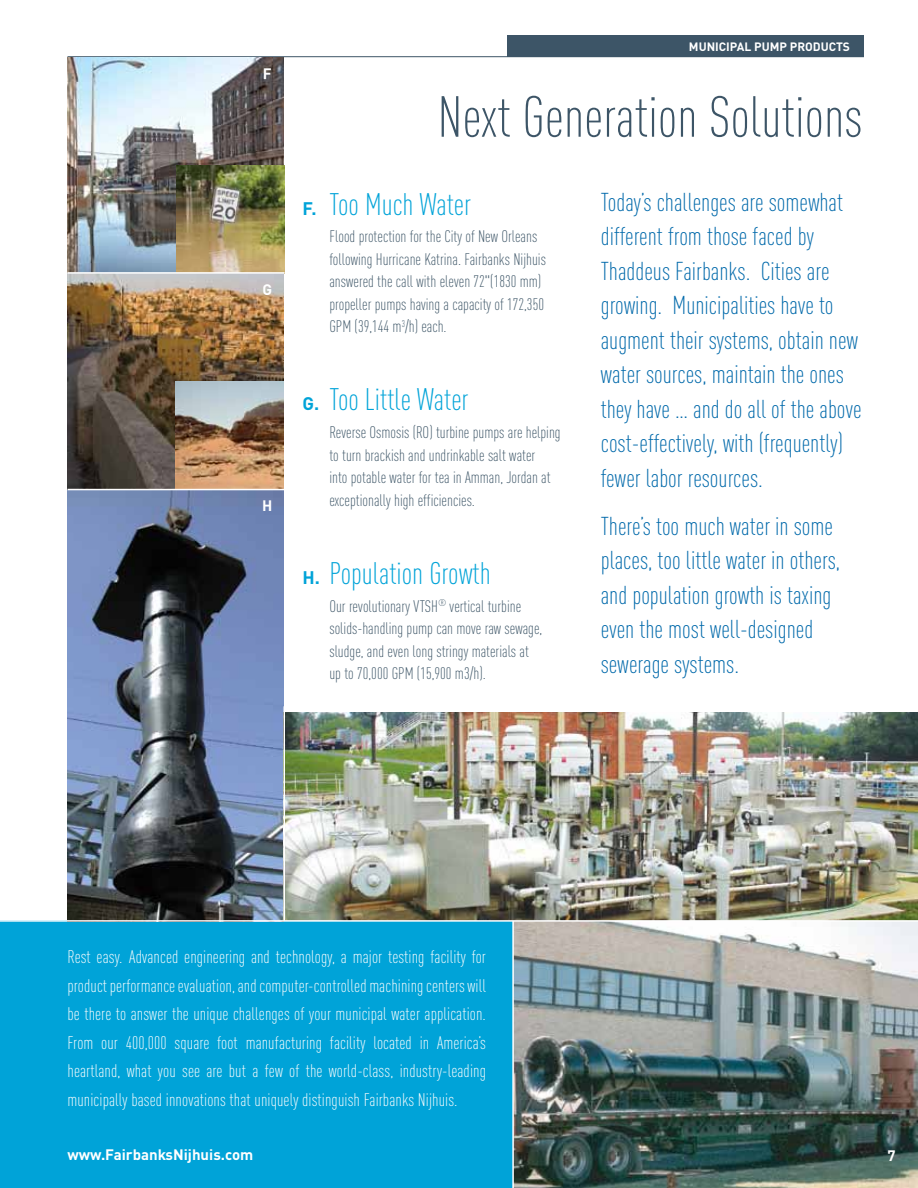
<style>
.page{position:relative;width:918px;height:1188px;background:#fff}
.page>*{position:absolute;margin:0;border:0;box-sizing:border-box;transform-origin:0 0}
.t1{font:300 condensed 57px "DIN Pro";color:#3d5567}
.t2{font:300 condensed 30.75px "DIN Pro";color:#00a3d8}
.t3{font:300 condensed 25.5px/34.5px "DIN Pro";color:#0069aa}
.t4{font:300 condensed 18px/28.5px "DIN Pro";letter-spacing:.005em;color:#fff;text-align:justify}
.t5{font:300 condensed 16.5px/22.5px "DIN Pro";color:#3d5567}
.t6{font:700 15px "DIN Pro";color:#fff}
.t7{font:700 12px "DIN Pro";color:#fff}
.s1{font-weight:700;font-stretch:normal;font-size:18px}
</style>
<div class="page">
<hr style="left:68px;top:56px;width:796px;height:1px;background:#3d5567">
<div style="left:508px;top:35px;width:356px;height:22px;background:#3d5567"></div>
<div style="left:0;top:921px;width:918px;height:267px;background:#00a3d8"></div>
<img style="left:514px;top:922px;width:404px;height:266px">
<img style="left:68px;top:57px;width:216px;height:863px">
<img style="left:285px;top:712px;width:633px;height:208px">
<img style="left:176px;top:165px;width:108px;height:107px">
<img style="left:176px;top:381px;width:108px;height:108px">
<hr style="left:68px;top:272px;width:217px;height:2px;background:#fff">
<hr style="left:68px;top:489px;width:217px;height:1px;background:#fff">
<hr style="left:0;top:920px;width:918px;height:2px;background:#fff">
<hr style="left:512px;top:921px;width:2px;height:267px;background:#fff">
<p class="t6" style="left:263px;top:61px;width:10px">F</p>
<p class="t6" style="left:262px;top:277px;width:11px">G</p>
<p class="t6" style="left:262px;top:493px;width:12px">H</p>
<p class="t7" style="left:689px;top:37px;width:163px">MUNICIPAL PUMP PRODUCTS</p>
<h1 class="t1" style="left:438px;top:76px;width:426px">Next Generation Solutions</h1>
<h2 class="t2" style="left:302px;top:182px;width:170px"><span class="s1">F.</span> Too Much Water</h2>
<p class="t5" style="left:329px;top:224px;width:218px">Flood protection for the City of New Orleans following Hurricane Katrina. Fairbanks Nijhuis answered the call with eleven 72"(1830 mm) propeller pumps having a capacity of 172,350<br>GPM (39,144 m<sup>3</sup>/h) each.</p>
<h2 class="t2" style="left:302px;top:378px;width:168px"><span class="s1">G.</span> Too Little Water</h2>
<p class="t5" style="left:329px;top:420px;width:233px">Reverse Osmosis (RO) turbine pumps are helping to turn brackish and undrinkable salt water<br>into potable water for tea in Amman, Jordan at exceptionally high efficiencies.</p>
<h2 class="t2" style="left:302px;top:551px;width:190px"><span class="s1">H.</span> Population Growth</h2>
<p class="t5" style="left:329px;top:594px;width:214px">Our revolutionary VTSH<sup>®</sup> vertical turbine solids-handling pump can move raw sewage, sludge, and even long stringy materials at up to 70,000 GPM (15,900 m3/h).</p>
<p class="t3" style="left:601px;top:183px;width:262px">Today’s challenges are somewhat different from those faced by<br>Thaddeus Fairbanks. Cities are growing. Municipalities have to augment their systems, obtain new water sources, maintain the ones they have … and do all of the above cost-effectively, with (frequently) fewer labor resources.</p>
<h3 class="t3" style="left:601px;top:507px;width:241px">There’s too much water in some places, too little water in others, and population growth is taxing even the most well-designed sewerage systems.</h3>
<p class="t4" style="left:68px;top:942px;width:420px">Rest easy. Advanced engineering and technology, a major testing facility for product performance evaluation, and computer-controlled machining centers will be there to answer the unique challenges of your municipal water application.<br>From our 400,000 square foot manufacturing facility located in America’s heartland, what you see are but a few of the world-class, industry-leading municipally based innovations that uniquely distinguish Fairbanks Nijhuis.</p>
<p class="t6" style="left:68px;top:1143px;width:187px">www.FairbanksNijhuis.com</p>
<p class="t6" style="left:887px;top:1143px;width:10px">7</p>
</div>
